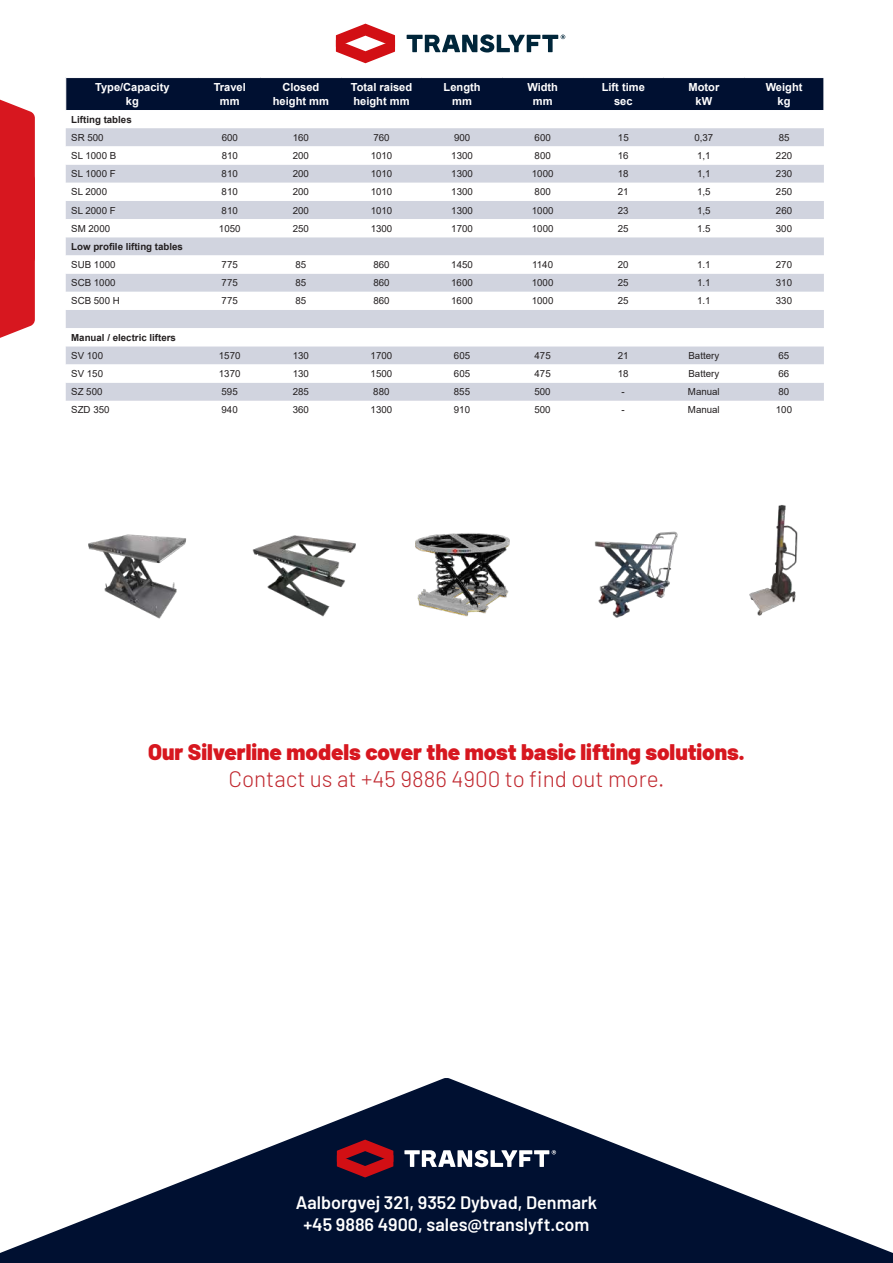
<style>
.page{position:relative;width:893px;height:1263px;background:#fff}
.page>*{position:absolute;margin:0;border:0;box-sizing:border-box;transform-origin:0 0}
.t1{font:900 22.5px "Barlow";color:#d7171f}
.t2{font:300 22.5px "Barlow";color:#c0262d}
.t3{font:600 18px/21.6px "Barlow";color:#fff;text-align:center}
.t4{font:700 11.1px/13.4px "Arial";color:#fff;text-align:center}
.t5{font:9.75px "Arial";color:#231f20}
.t6{font:700 9.75px "Arial";color:#231f20}
</style>
<div class="page">
<div style="left:67px;top:78px;width:757px;height:32px;background:#001031"></div>
<div style="left:66px;top:128px;width:758px;height:18px;background:#d1d4df"></div>
<svg style="left:66px;top:165px;width:758px;height:236px;fill:#d1d4df"></svg>
<svg style="left:407px;top:34px;width:158px;height:18px"></svg>
<svg style="left:336px;top:24px;width:59px;height:39px"></svg>
<svg style="left:0;top:99px;width:35px;height:239px;background:#d9252d"></svg>
<svg style="left:0;top:1078px;width:893px;height:185px;fill:#001031"></svg>
<svg style="left:404px;top:1150px;width:152px;height:17px"></svg>
<svg style="left:337px;top:1140px;width:56px;height:37px;background:#7b0f1f"></svg>
<img style="left:252px;top:535px;width:104px;height:82px">
<img style="left:594px;top:531px;width:84px;height:86px">
<img style="left:749px;top:505px;width:49px;height:111px">
<img style="left:88px;top:534px;width:99px;height:85px">
<img style="left:415px;top:533px;width:95px;height:84px">
<p class="t4" style="left:95px;top:81px;width:76px">Type/Capacity kg</p>
<p class="t4" style="left:214px;top:81px;width:34px">Travel mm</p>
<p class="t4" style="left:273px;top:81px;width:58px">Closed height mm</p>
<p class="t4" style="left:351px;top:81px;width:63px;text-align:left">Total raised height mm</p>
<p class="t4" style="left:444px;top:81px;width:38px">Length mm</p>
<p class="t4" style="left:527px;top:81px;width:32px">Width mm</p>
<p class="t4" style="left:602px;top:81px;width:45px">Lift time sec</p>
<p class="t4" style="left:688px;top:81px;width:32px">Motor kW</p>
<p class="t4" style="left:766px;top:81px;width:38px">Weight kg</p>
<p class="t6" style="left:71px;top:112px;width:62px">Lifting tables</p>
<p class="t5" style="left:71px;top:131px;width:34px">SR 500</p>
<p class="t5" style="left:222px;top:131px;width:18px">600</p>
<p class="t5" style="left:293px;top:131px;width:18px">160</p>
<p class="t5" style="left:373px;top:131px;width:18px">760</p>
<p class="t5" style="left:454px;top:131px;width:18px">900</p>
<p class="t5" style="left:535px;top:131px;width:18px">600</p>
<p class="t5" style="left:618px;top:131px;width:12px">15</p>
<p class="t5" style="left:694px;top:131px;width:20px">0,37</p>
<p class="t5" style="left:779px;top:131px;width:12px">85</p>
<p class="t5" style="left:71px;top:149px;width:46px">SL 1000 B</p>
<p class="t5" style="left:222px;top:149px;width:18px">810</p>
<p class="t5" style="left:293px;top:149px;width:18px">200</p>
<p class="t5" style="left:371px;top:149px;width:23px">1010</p>
<p class="t5" style="left:451px;top:149px;width:23px">1300</p>
<p class="t5" style="left:535px;top:149px;width:18px">800</p>
<p class="t5" style="left:618px;top:149px;width:12px">16</p>
<p class="t5" style="left:697px;top:149px;width:15px">1,1</p>
<p class="t5" style="left:776px;top:149px;width:18px">220</p>
<p class="t5" style="left:71px;top:167px;width:46px">SL 1000 F</p>
<p class="t5" style="left:222px;top:167px;width:18px">810</p>
<p class="t5" style="left:293px;top:167px;width:18px">200</p>
<p class="t5" style="left:371px;top:167px;width:23px">1010</p>
<p class="t5" style="left:451px;top:167px;width:23px">1300</p>
<p class="t5" style="left:532px;top:167px;width:23px">1000</p>
<p class="t5" style="left:618px;top:167px;width:12px">18</p>
<p class="t5" style="left:697px;top:167px;width:15px">1,1</p>
<p class="t5" style="left:776px;top:167px;width:18px">230</p>
<p class="t5" style="left:71px;top:185px;width:37px">SL 2000</p>
<p class="t5" style="left:222px;top:185px;width:18px">810</p>
<p class="t5" style="left:293px;top:185px;width:18px">200</p>
<p class="t5" style="left:371px;top:185px;width:23px">1010</p>
<p class="t5" style="left:451px;top:185px;width:23px">1300</p>
<p class="t5" style="left:535px;top:185px;width:18px">800</p>
<p class="t5" style="left:618px;top:185px;width:12px">21</p>
<p class="t5" style="left:697px;top:185px;width:15px">1,5</p>
<p class="t5" style="left:776px;top:185px;width:18px">250</p>
<p class="t5" style="left:71px;top:203px;width:46px">SL 2000 F</p>
<p class="t5" style="left:222px;top:203px;width:18px">810</p>
<p class="t5" style="left:293px;top:203px;width:18px">200</p>
<p class="t5" style="left:371px;top:203px;width:23px">1010</p>
<p class="t5" style="left:451px;top:203px;width:23px">1300</p>
<p class="t5" style="left:532px;top:203px;width:23px">1000</p>
<p class="t5" style="left:618px;top:203px;width:12px">23</p>
<p class="t5" style="left:697px;top:203px;width:15px">1,5</p>
<p class="t5" style="left:776px;top:203px;width:18px">260</p>
<p class="t5" style="left:71px;top:222px;width:40px">SM 2000</p>
<p class="t5" style="left:219px;top:222px;width:23px">1050</p>
<p class="t5" style="left:293px;top:222px;width:18px">250</p>
<p class="t5" style="left:371px;top:222px;width:23px">1300</p>
<p class="t5" style="left:451px;top:222px;width:23px">1700</p>
<p class="t5" style="left:532px;top:222px;width:23px">1000</p>
<p class="t5" style="left:618px;top:222px;width:12px">25</p>
<p class="t5" style="left:697px;top:222px;width:15px">1.5</p>
<p class="t5" style="left:776px;top:222px;width:18px">300</p>
<p class="t6" style="left:71px;top:240px;width:113px">Low profile lifting tables</p>
<p class="t5" style="left:71px;top:258px;width:46px">SUB 1000</p>
<p class="t5" style="left:222px;top:258px;width:18px">775</p>
<p class="t5" style="left:295px;top:258px;width:12px">85</p>
<p class="t5" style="left:373px;top:258px;width:18px">860</p>
<p class="t5" style="left:451px;top:258px;width:23px">1450</p>
<p class="t5" style="left:532px;top:258px;width:22px">1140</p>
<p class="t5" style="left:618px;top:258px;width:12px">20</p>
<p class="t5" style="left:697px;top:258px;width:15px">1.1</p>
<p class="t5" style="left:776px;top:258px;width:18px">270</p>
<p class="t5" style="left:71px;top:276px;width:46px">SCB 1000</p>
<p class="t5" style="left:222px;top:276px;width:18px">775</p>
<p class="t5" style="left:295px;top:276px;width:12px">85</p>
<p class="t5" style="left:373px;top:276px;width:18px">860</p>
<p class="t5" style="left:451px;top:276px;width:23px">1600</p>
<p class="t5" style="left:532px;top:276px;width:23px">1000</p>
<p class="t5" style="left:618px;top:276px;width:12px">25</p>
<p class="t5" style="left:697px;top:276px;width:15px">1.1</p>
<p class="t5" style="left:776px;top:276px;width:18px">310</p>
<p class="t5" style="left:71px;top:294px;width:50px">SCB 500 H</p>
<p class="t5" style="left:222px;top:294px;width:18px">775</p>
<p class="t5" style="left:295px;top:294px;width:12px">85</p>
<p class="t5" style="left:373px;top:294px;width:18px">860</p>
<p class="t5" style="left:451px;top:294px;width:23px">1600</p>
<p class="t5" style="left:532px;top:294px;width:23px">1000</p>
<p class="t5" style="left:618px;top:294px;width:12px">25</p>
<p class="t5" style="left:697px;top:294px;width:15px">1.1</p>
<p class="t5" style="left:776px;top:294px;width:18px">330</p>
<p class="t6" style="left:71px;top:330px;width:106px">Manual / electric lifters</p>
<p class="t5" style="left:71px;top:349px;width:33px">SV 100</p>
<p class="t5" style="left:219px;top:349px;width:23px">1570</p>
<p class="t5" style="left:293px;top:349px;width:18px">130</p>
<p class="t5" style="left:371px;top:349px;width:23px">1700</p>
<p class="t5" style="left:454px;top:349px;width:18px">605</p>
<p class="t5" style="left:534px;top:349px;width:18px">475</p>
<p class="t5" style="left:618px;top:349px;width:12px">21</p>
<p class="t5" style="left:688px;top:349px;width:32px">Battery</p>
<p class="t5" style="left:779px;top:349px;width:12px">65</p>
<p class="t5" style="left:71px;top:367px;width:33px">SV 150</p>
<p class="t5" style="left:219px;top:367px;width:23px">1370</p>
<p class="t5" style="left:293px;top:367px;width:18px">130</p>
<p class="t5" style="left:371px;top:367px;width:23px">1500</p>
<p class="t5" style="left:454px;top:367px;width:18px">605</p>
<p class="t5" style="left:534px;top:367px;width:18px">475</p>
<p class="t5" style="left:618px;top:367px;width:12px">18</p>
<p class="t5" style="left:688px;top:367px;width:32px">Battery</p>
<p class="t5" style="left:779px;top:367px;width:12px">66</p>
<p class="t5" style="left:71px;top:385px;width:33px">SZ 500</p>
<p class="t5" style="left:222px;top:385px;width:18px">595</p>
<p class="t5" style="left:293px;top:385px;width:18px">285</p>
<p class="t5" style="left:373px;top:385px;width:18px">880</p>
<p class="t5" style="left:454px;top:385px;width:18px">855</p>
<p class="t5" style="left:534px;top:385px;width:18px">500</p>
<p class="t5" style="left:622px;top:385px;width:5px">-</p>
<p class="t5" style="left:688px;top:385px;width:33px">Manual</p>
<p class="t5" style="left:779px;top:385px;width:12px">80</p>
<p class="t5" style="left:71px;top:403px;width:40px">SZD 350</p>
<p class="t5" style="left:222px;top:403px;width:18px">940</p>
<p class="t5" style="left:293px;top:403px;width:18px">360</p>
<p class="t5" style="left:371px;top:403px;width:23px">1300</p>
<p class="t5" style="left:454px;top:403px;width:18px">910</p>
<p class="t5" style="left:534px;top:403px;width:18px">500</p>
<p class="t5" style="left:622px;top:403px;width:5px">-</p>
<p class="t5" style="left:688px;top:403px;width:33px">Manual</p>
<p class="t5" style="left:776px;top:403px;width:18px">100</p>
<h1 class="t1" style="left:148px;top:735px;width:598px">Our Silverline models cover the most basic lifting solutions.</h1>
<h1 class="t2" style="left:228px;top:763px;width:438px">Contact us at +45 9886 4900 to find out more.</h1>
<h2 class="t3" style="left:296px;top:1190px;width:303px">Aalborgvej 321, 9352 Dybvad, Denmark +45 9886 4900, sales@translyft.com</h2>
</div>
